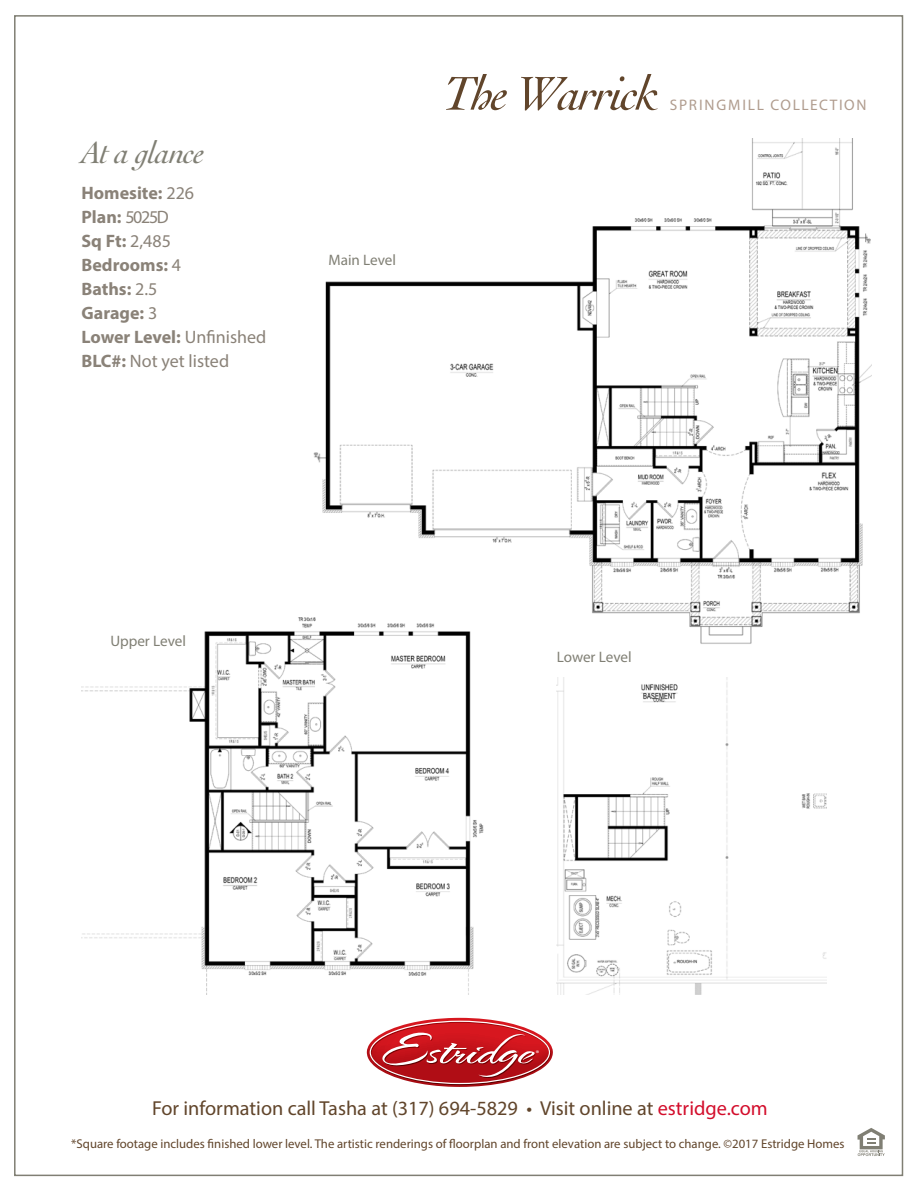
<style>
.page{position:relative;width:918px;height:1188px;background:#fff}
.page>*{position:absolute;margin:0;border:0;box-sizing:border-box;transform-origin:0 0}
.t1{font:italic 32.25px "Cochin";letter-spacing:-.025em;color:#807f74}
.t2{font:20.25px "Myriad Pro";color:#61452b}
.t3{font:700 18px "Myriad Pro";color:#8a8278}
.t4{font:18px "Myriad Pro";color:#8a8278}
.t5{font:15.3px "Myriad Pro";letter-spacing:.11em;color:#b09c8e}
.t6{font:15.15px "Myriad Pro";color:#807f74}
.t7{font:12.75px "Myriad Pro";color:#61452b}
.t8{font:8.25px "Myriad Pro";color:#fff}
.s1{font-weight:400}
.s2{font-weight:700}
.s3{font-family:"Cochin";font-style:italic;font-size:50.1px;color:#61452b}
.s4{color:#d30d2b}
</style>
<div class="page">
<div style="left:14px;top:15px;width:889px;height:1161px;background:#fff;border:2px solid #807f74"></div>
<img style="left:313px;top:138px;width:558px;height:554px">
<img style="left:81px;top:594px;width:413px;height:400px">
<svg style="left:858px;top:1128px;width:27px;height:28px"></svg>
<svg style="left:367px;top:1018px;width:186px;height:69px"></svg>
<img style="left:557px;top:677px;width:270px;height:317px">
<p class="t1" style="left:81px;top:134px;width:125px">At a glance</p>
<p class="t3" style="left:81px;top:181px;width:114px">Homesite: <span class="s1">226</span></p>
<p class="t3" style="left:81px;top:205px;width:89px">Plan: <span class="s1">5025D</span></p>
<p class="t3" style="left:81px;top:229px;width:91px">Sq Ft: <span class="s1">2,485</span></p>
<p class="t3" style="left:81px;top:253px;width:101px">Bedrooms: <span class="s1">4</span></p>
<p class="t3" style="left:81px;top:277px;width:77px">Baths: <span class="s1">2.5</span></p>
<p class="t3" style="left:81px;top:301px;width:77px">Garage: <span class="s1">3</span></p>
<p class="t3" style="left:81px;top:325px;width:186px">Lower Level: <span class="s1">Unfinished</span></p>
<p class="t4" style="left:81px;top:350px;width:149px"><span class="s2">BLC#:</span> Not yet listed</p>
<p class="t5" style="left:443px;top:95px;width:425px"><span class="s3">The Warrick</span> SPRINGMILL COLLECTION</p>
<p class="t6" style="left:328px;top:251px;width:69px">Main Level</p>
<p class="t6" style="left:110px;top:631px;width:77px">Upper Level</p>
<p class="t6" style="left:557px;top:648px;width:76px">Lower Level</p>
<p class="t8" style="left:536px;top:1048px;width:5px">®</p>
<p class="t2" style="left:152px;top:1095px;width:617px">For information call Tasha at (317) 694-5829 • Visit online at <span class="s4">estridge.com</span></p>
<p class="t7" style="left:71px;top:1136px;width:775px">*Square footage includes finished lower level. The artistic renderings of floorplan and front elevation are subject to change. ©2017 Estridge Homes</p>
</div>
